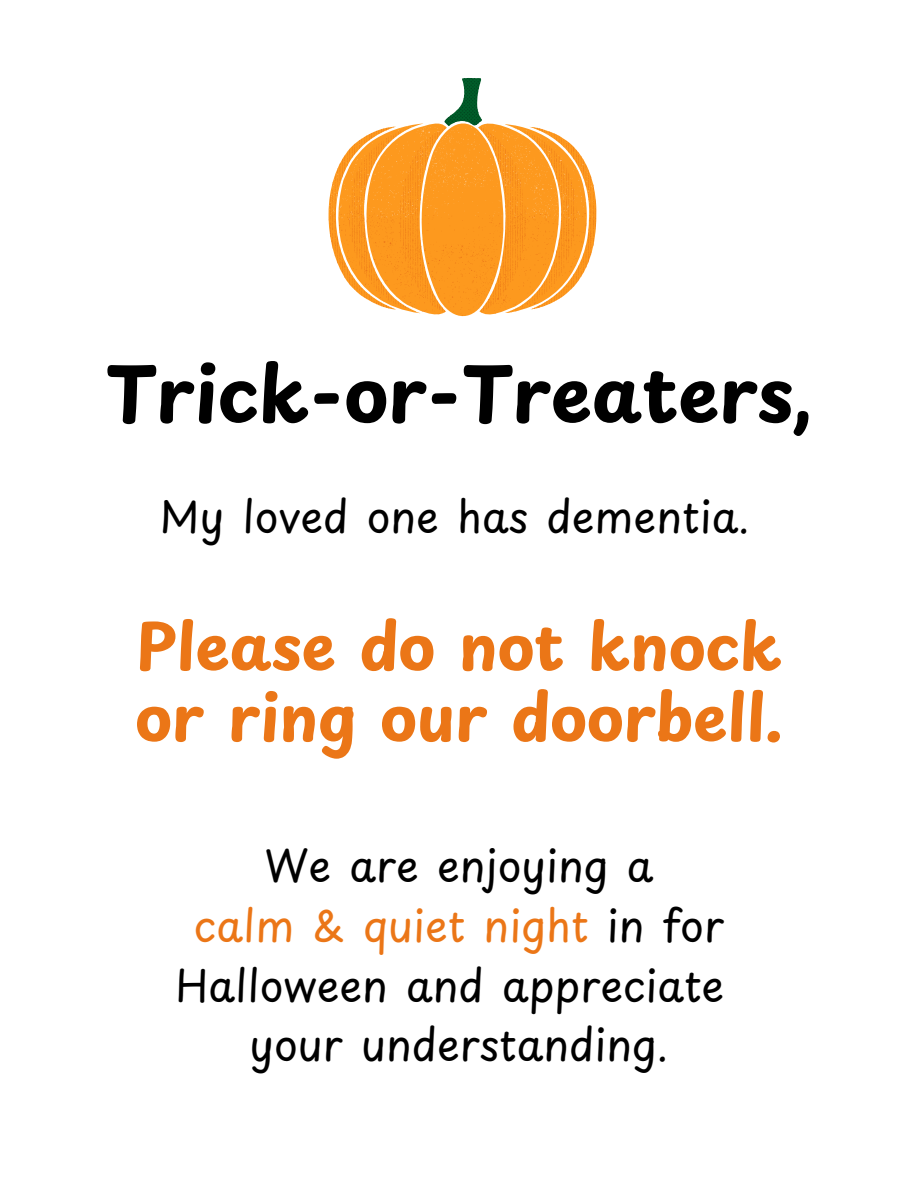
<style>
.page{position:relative;width:918px;height:1188px;background:#fff}
.page>*{position:absolute;margin:0;border:0;box-sizing:border-box;transform-origin:0 0}
.t1{font:700 75px "Playpen Sans";color:#000}
.t2{font:700 62.55px/70.8px "Playpen Sans";color:#eb7617}
.t3{font:42.9px/59.7px "Playpen Sans";color:#000;text-align:center}
.s1{color:#eb7617}
</style>
<div class="page">
<svg style="left:329px;top:78px;width:267px;height:238px"></svg>
<p class="t1" style="left:105px;top:335px;width:709px">Trick-or-Treaters,</p>
<p class="t3" style="left:160px;top:485px;width:592px">My loved one has dementia.</p>
<p class="t2" style="left:135px;top:609px;width:649px">Please do not knock or ring our doorbell.</p>
<h1 class="t3" style="left:265px;top:835px;width:390px">We are enjoying a</h1>
<p class="t3" style="left:175px;top:894px;width:551px"><span class="s1">calm &amp; quiet night</span> in for<br>Halloween and appreciate</p>
<h2 class="t3" style="left:250px;top:1014px;width:420px">your understanding.</h2>
</div>
